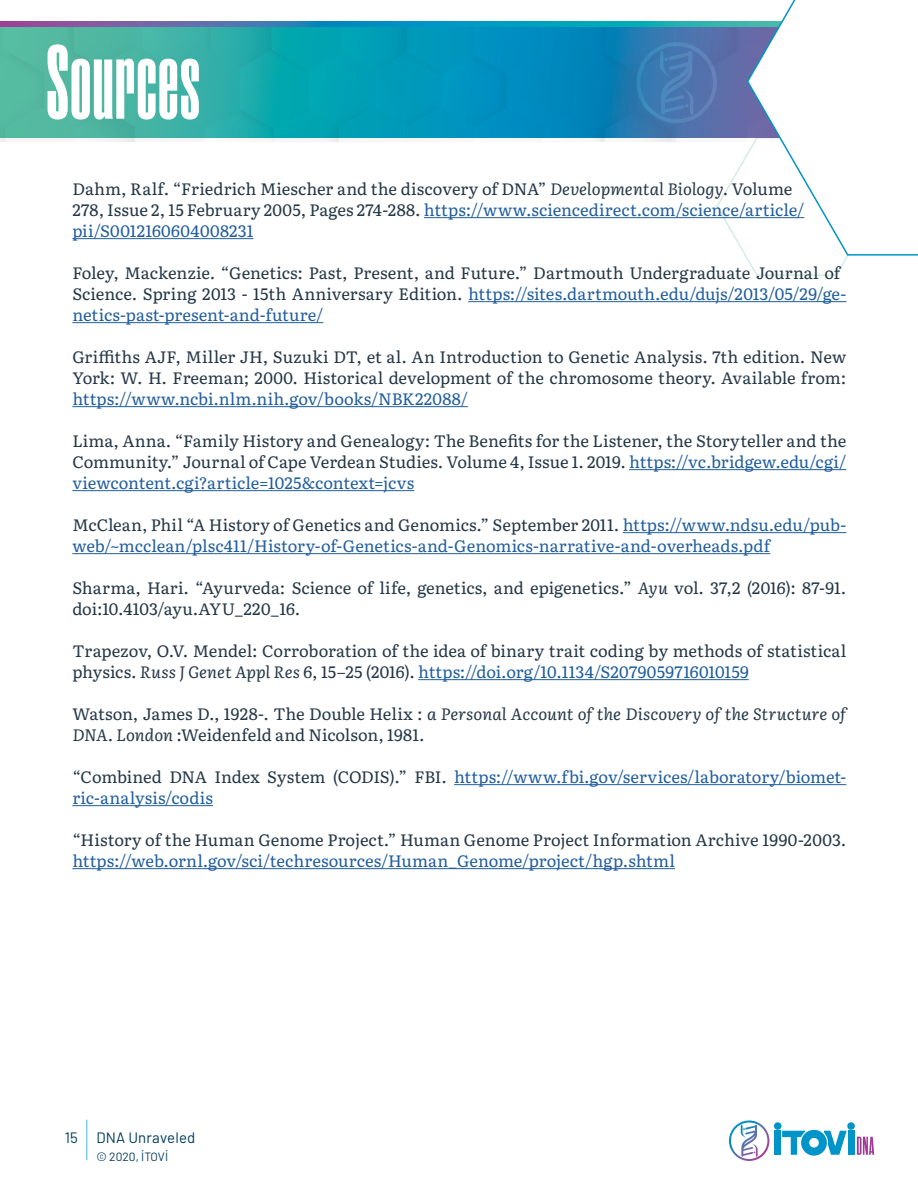
<style>
.page{position:relative;width:918px;height:1188px;background:#fff}
.page>*{position:absolute;margin:0;border:0;box-sizing:border-box;transform-origin:0 0}
.t1{font:800 105px "Rama Gothic C";letter-spacing:.015em;color:#fff}
.t2{font:16.5px/21px "Literata";letter-spacing:.005em;color:#243746}
.t3{font:16.5px/21px "Literata";letter-spacing:.005em;color:#215e9e}
.t4{font:15px "Barlow";letter-spacing:.01em;color:#013d5b}
.t5{font:12px "Barlow";color:#013d5b}
.s1{font-style:italic}
.s2{color:#215e9e}
.s3{color:#243746}
</style>
<div class="page">
<hr style="left:86px;top:1120px;width:1px;height:40px;background:#3eb4e4">
<div style="left:774px;top:1122px;width:8px;height:8px;background:#0094c8;border-radius:50%"></div>
<div style="left:847px;top:1122px;width:8px;height:8px;background:#0094c8;border-radius:50%"></div>
<div style="left:775px;top:1131px;width:6px;height:24px;background:#0094c8"></div>
<div style="left:848px;top:1131px;width:6px;height:24px;background:#0094c8"></div>
<svg style="left:782px;top:1130px;width:65px;height:26px"></svg>
<svg style="left:857px;top:1137px;width:17px;height:18px"></svg>
<svg style="left:729px;top:1120px;width:40px;height:41px"></svg>
<svg style="left:0;top:22px;width:636px;height:5px;background:#357fb3"></svg>
<hr style="left:424px;top:217px;width:380px;height:1px;background:#215e9e">
<hr style="left:72px;top:238px;width:181px;height:1px;background:#215e9e">
<hr style="left:468px;top:301px;width:378px;height:1px;background:#215e9e">
<hr style="left:72px;top:322px;width:251px;height:1px;background:#215e9e">
<hr style="left:72px;top:406px;width:396px;height:1px;background:#215e9e">
<hr style="left:629px;top:469px;width:217px;height:1px;background:#215e9e">
<hr style="left:72px;top:490px;width:342px;height:1px;background:#215e9e">
<hr style="left:623px;top:532px;width:223px;height:1px;background:#215e9e">
<hr style="left:72px;top:553px;width:698px;height:1px;background:#215e9e">
<hr style="left:418px;top:679px;width:331px;height:1px;background:#215e9e">
<hr style="left:454px;top:784px;width:392px;height:1px;background:#215e9e">
<hr style="left:72px;top:805px;width:141px;height:1px;background:#215e9e">
<hr style="left:72px;top:868px;width:603px;height:1px;background:#215e9e">
<img style="left:0;top:27px;width:636px;height:115px">
<svg style="left:636px;top:21px;width:212px;height:255px"></svg>
<svg style="left:746px;top:0;width:172px;height:256px"></svg>
<h1 class="t1" style="left:46px;top:34px;width:155px">Sources</h1>
<p class="t2" style="left:72px;top:177px;width:733px">Dahm, Ralf. “Friedrich Miescher and the discovery of DNA” <span class="s1">Developmental Biology</span>. Volume<br>278, Issue 2, 15 February 2005, Pages 274-288. <span class="s2">https://www.sciencedirect.com/science/article/ pii/S0012160604008231</span></p>
<p class="t2" style="left:72px;top:261px;width:775px">Foley, Mackenzie. “Genetics: Past, Present, and Future.” Dartmouth Undergraduate Journal of<br>Science. Spring 2013 - 15th Anniversary Edition. <span class="s2">https://sites.dartmouth.edu/dujs/2013/05/29/ge&shy;netics-past-present-and-future/</span></p>
<p class="t2" style="left:72px;top:345px;width:775px">Griffiths AJF, Miller JH, Suzuki DT, et al. An Introduction to Genetic Analysis. 7th edition. New<br>York: W. H. Freeman; 2000. Historical development of the chromosome theory. Available from:</p>
<p class="t3" style="left:72px;top:387px;width:397px">https://www.ncbi.nlm.nih.gov/books/NBK22088/</p>
<p class="t2" style="left:72px;top:429px;width:776px;text-align:justify">Lima, Anna. “Family History and Genealogy: The Benefits for the Listener, the Storyteller and the Community.” Journal of Cape Verdean Studies. Volume 4, Issue 1. 2019. <span class="s2">https://vc.bridgew.edu/cgi/ viewcontent.cgi?article=1025&amp;context=jcvs</span></p>
<p class="t3" style="left:72px;top:513px;width:775px"><span class="s3">McClean, Phil “A History of Genetics and Genomics.” September 2011.</span> https://www.ndsu.edu/pub&shy;web/~mcclean/plsc411/History-of-Genetics-and-Genomics-narrative-and-overheads.pdf</p>
<p class="t2" style="left:72px;top:576px;width:775px">Sharma, Hari. “Ayurveda: Science of life, genetics, and epigenetics.” <span class="s1">Ayu</span> vol. 37,2 (2016): 87-91. doi:10.4103/ayu.AYU_220_16.</p>
<p class="t2" style="left:72px;top:639px;width:775px">Trapezov, O.V. Mendel: Corroboration of the idea of binary trait coding by methods of statistical physics. <span class="s1">Russ J Genet Appl Res</span> 6, 15–25 (2016). <span class="s2">https://doi.org/10.1134/S2079059716010159</span></p>
<p class="t2" style="left:72px;top:702px;width:776px">Watson, James D., 1928-. The Double Helix : <span class="s1">a Personal Account of the Discovery of the Structure of<br>DNA. London</span> :Weidenfeld and Nicolson, 1981.</p>
<p class="t3" style="left:72px;top:765px;width:775px"><span class="s3">“Combined DNA Index System (CODIS).” FBI.</span> https://www.fbi.gov/services/laboratory/biomet&shy;ric-analysis/codis</p>
<p class="t2" style="left:72px;top:828px;width:775px">“History of the Human Genome Project.” Human Genome Project Information Archive 1990-2003.</p>
<p class="t3" style="left:72px;top:849px;width:604px">https://web.ornl.gov/sci/techresources/Human_Genome/project/hgp.shtml</p>
<p class="t4" style="left:65px;top:1127px;width:15px">15</p>
<p class="t4" style="left:96px;top:1127px;width:100px">DNA Unraveled</p>
<p class="t5" style="left:96px;top:1148px;width:73px">© 2020, İTOVİ</p>
</div>
